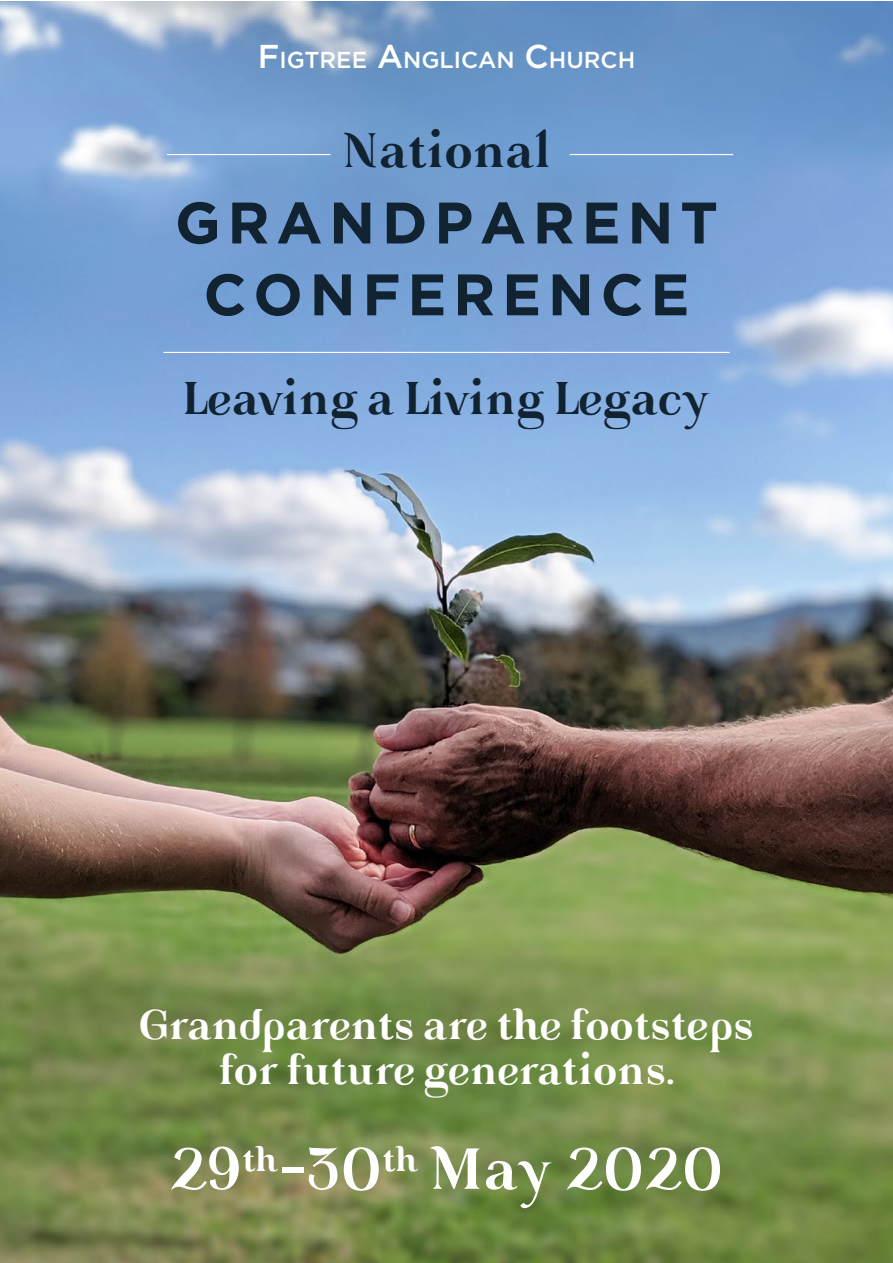
<style>
.page{position:relative;width:893px;height:1263px;background:#fff}
.page>*{position:absolute;margin:0;border:0;box-sizing:border-box;transform-origin:0 0}
.t1{font:700 58.35px/71.8px "Gotham";letter-spacing:.115em;color:#112231;text-align:center}
.t2{font:52.5px "Gorni";color:#fff}
.t3{font:43.95px "Gorni";color:#112231}
.t4{font:41.7px "Gorni";color:#112231}
.t5{font:37.5px/45px "Gorni";letter-spacing:-.005em;color:#fff;text-align:center}
.t6{font:500 23.1px "Gotham";color:#fff}
.s1{font-size:33px}
</style>
<div class="page">
<img style="left:0;top:1px;width:893px;height:1262px">
<hr style="left:570px;top:154px;width:163px;height:1px;background:#fff">
<hr style="left:167px;top:154px;width:163px;height:1px;background:#fff">
<hr style="left:163px;top:352px;width:567px;height:1px;background:#fff">
<p class="t6" style="left:258px;top:45px;width:379px"><span class="s1">F</span>IGTREE <span class="s1">A</span>NGLICAN <span class="s1">C</span>HURCH</p>
<p class="t3" style="left:342px;top:126px;width:211px">National</p>
<h1 class="t1" style="left:175px;top:185px;width:545px">GRANDPARENT<br>CONFERENCE</h1>
<p class="t4" style="left:182px;top:375px;width:530px">Leaving a Living Legacy</p>
<p class="t5" style="left:139px;top:1004px;width:616px">Grandparents are the footsteps for future generations.</p>
<h2 class="t2" style="left:170px;top:1140px;width:555px">29<sup>th</sup>-30<sup>th</sup> May 2020</h2>
</div>
